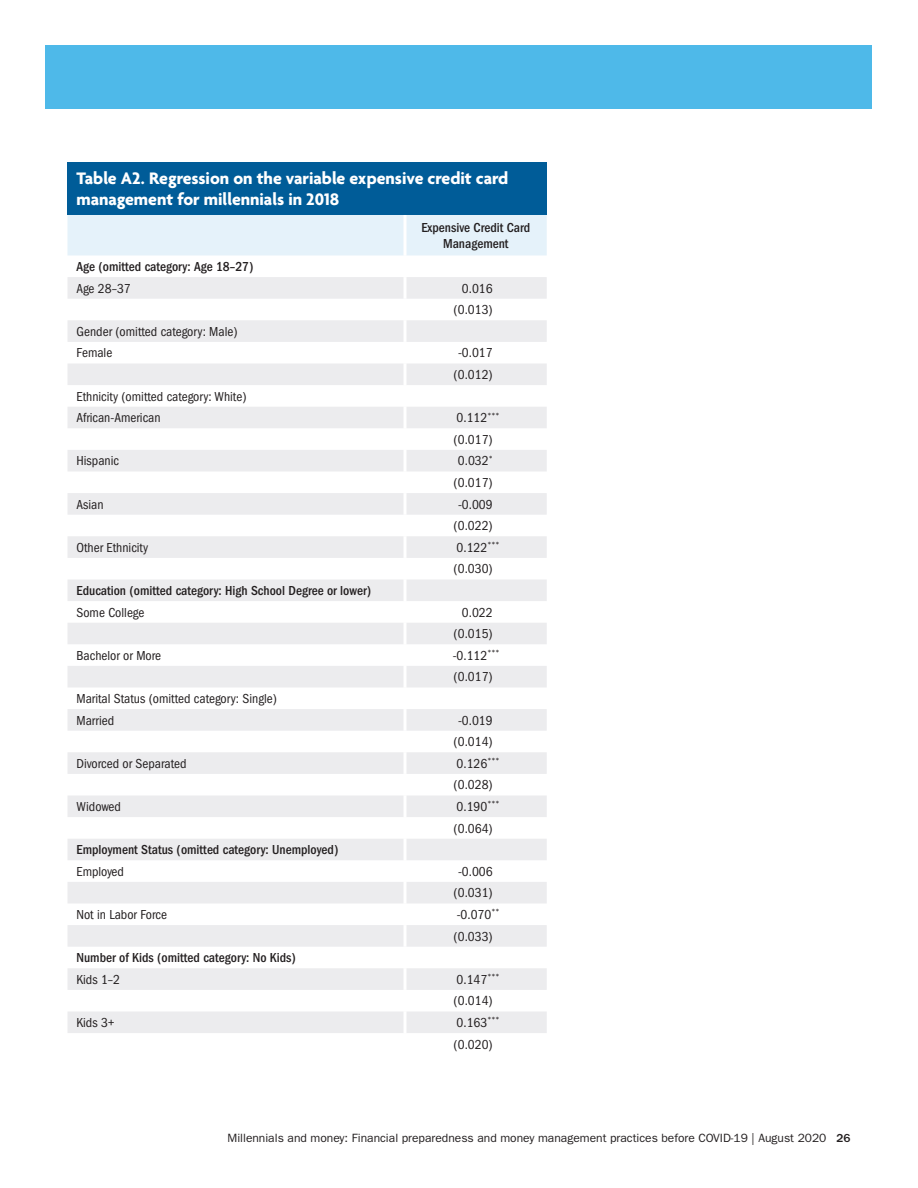
<style>
.page{position:relative;width:918px;height:1188px;background:#fff}
.page>*{position:absolute;margin:0;border:0;box-sizing:border-box;transform-origin:0 0}
._12B_Table_Header_Re{font:700 18px/21px "Agenda";color:#fff}
._12D_Table_Body__FGC{font:condensed 13.5px "ITC Franklin Gothic Std";color:#231f20}
._12D_Table_Body__FGC-2{font:500 condensed 13.5px "ITC Franklin Gothic Std";color:#231f20}
._12C_Table_Section_C{font:500 condensed 13.5px/16.5px "ITC Franklin Gothic Std";color:#231f20;text-align:center}
.t1{font:12px "ITC Franklin Gothic Std";color:#231f20}
.s1{font-weight:500}
</style>
<div class="page">
<div style="left:46px;top:46px;width:826px;height:63px;background:#4eb9e9"></div>
<div style="left:68px;top:162px;width:479px;height:53px;background:#005c98"></div>
<div style="left:68px;top:215px;width:479px;height:40px;background:#e5f2fa"></div>
<svg style="left:68px;top:277px;width:479px;height:756px;fill:#ededef"></svg>
<hr style="left:404px;top:215px;width:2px;height:40px;background:#fff">
<hr style="left:404px;top:277px;width:2px;height:22px;background:#fff">
<hr style="left:404px;top:299px;width:2px;height:21px;background:#fff">
<hr style="left:404px;top:320px;width:2px;height:22px;background:#fff">
<hr style="left:404px;top:342px;width:2px;height:21px;background:#fff">
<hr style="left:404px;top:363px;width:2px;height:22px;background:#fff">
<hr style="left:404px;top:385px;width:2px;height:22px;background:#fff">
<hr style="left:404px;top:407px;width:2px;height:21px;background:#fff">
<hr style="left:404px;top:428px;width:2px;height:22px;background:#fff">
<hr style="left:404px;top:450px;width:2px;height:21px;background:#fff">
<hr style="left:404px;top:471px;width:2px;height:22px;background:#fff">
<hr style="left:404px;top:493px;width:2px;height:22px;background:#fff">
<hr style="left:404px;top:515px;width:2px;height:21px;background:#fff">
<hr style="left:404px;top:536px;width:2px;height:22px;background:#fff">
<hr style="left:404px;top:558px;width:2px;height:21px;background:#fff">
<hr style="left:404px;top:579px;width:2px;height:22px;background:#fff">
<hr style="left:404px;top:601px;width:2px;height:22px;background:#fff">
<hr style="left:404px;top:623px;width:2px;height:21px;background:#fff">
<hr style="left:404px;top:644px;width:2px;height:22px;background:#fff">
<hr style="left:404px;top:666px;width:2px;height:21px;background:#fff">
<hr style="left:404px;top:687px;width:2px;height:22px;background:#fff">
<hr style="left:404px;top:709px;width:2px;height:22px;background:#fff">
<hr style="left:404px;top:731px;width:2px;height:21px;background:#fff">
<hr style="left:404px;top:752px;width:2px;height:22px;background:#fff">
<hr style="left:404px;top:774px;width:2px;height:21px;background:#fff">
<hr style="left:404px;top:795px;width:2px;height:22px;background:#fff">
<hr style="left:404px;top:817px;width:2px;height:22px;background:#fff">
<hr style="left:404px;top:839px;width:2px;height:21px;background:#fff">
<hr style="left:404px;top:860px;width:2px;height:22px;background:#fff">
<hr style="left:404px;top:882px;width:2px;height:21px;background:#fff">
<hr style="left:404px;top:903px;width:2px;height:22px;background:#fff">
<hr style="left:404px;top:925px;width:2px;height:22px;background:#fff">
<hr style="left:404px;top:947px;width:2px;height:21px;background:#fff">
<hr style="left:404px;top:968px;width:2px;height:22px;background:#fff">
<hr style="left:404px;top:990px;width:2px;height:21px;background:#fff">
<hr style="left:404px;top:1011px;width:2px;height:22px;background:#fff">
<p class="_12B_Table_Header_Re" style="left:76px;top:169px;width:433px">Table A2. Regression on the variable expensive credit card management for millennials in 2018</p>
<p class="_12C_Table_Section_C" style="left:421px;top:219px;width:110px">Expensive Credit Card<br>Management</p>
<p class="_12D_Table_Body__FGC-2" style="left:76px;top:259px;width:179px">Age (omitted category: Age 18–27)</p>
<p class="_12D_Table_Body__FGC" style="left:76px;top:280px;width:56px">Age 28–37</p>
<p class="_12D_Table_Body__FGC" style="left:462px;top:280px;width:32px">0.016</p>
<p class="_12D_Table_Body__FGC" style="left:454px;top:302px;width:41px">(0.013)</p>
<p class="_12D_Table_Body__FGC" style="left:76px;top:324px;width:163px">Gender (omitted category: Male)</p>
<p class="_12D_Table_Body__FGC" style="left:76px;top:345px;width:37px">Female</p>
<p class="_12D_Table_Body__FGC" style="left:458px;top:345px;width:36px">-0.017</p>
<p class="_12D_Table_Body__FGC" style="left:454px;top:367px;width:41px">(0.012)</p>
<p class="_12D_Table_Body__FGC" style="left:76px;top:388px;width:172px">Ethnicity (omitted category: White)</p>
<p class="_12D_Table_Body__FGC" style="left:76px;top:410px;width:86px">African-American</p>
<p class="_12D_Table_Body__FGC" style="left:457px;top:410px;width:44px">0.112<sup>***</sup></p>
<p class="_12D_Table_Body__FGC" style="left:454px;top:432px;width:41px">(0.017)</p>
<p class="_12D_Table_Body__FGC" style="left:76px;top:453px;width:44px">Hispanic</p>
<p class="_12D_Table_Body__FGC" style="left:458px;top:453px;width:36px">0.032<sup>*</sup></p>
<p class="_12D_Table_Body__FGC" style="left:454px;top:475px;width:41px">(0.017)</p>
<p class="_12D_Table_Body__FGC" style="left:76px;top:496px;width:29px">Asian</p>
<p class="_12D_Table_Body__FGC" style="left:458px;top:496px;width:36px">-0.009</p>
<p class="_12D_Table_Body__FGC" style="left:454px;top:518px;width:41px">(0.022)</p>
<p class="_12D_Table_Body__FGC" style="left:76px;top:540px;width:73px">Other Ethnicity</p>
<p class="_12D_Table_Body__FGC" style="left:457px;top:540px;width:44px">0.122<sup>***</sup></p>
<p class="_12D_Table_Body__FGC" style="left:454px;top:561px;width:41px">(0.030)</p>
<p class="_12D_Table_Body__FGC-2" style="left:76px;top:583px;width:296px">Education (omitted category: High School Degree or lower)</p>
<p class="_12D_Table_Body__FGC" style="left:76px;top:604px;width:69px">Some College</p>
<p class="_12D_Table_Body__FGC" style="left:462px;top:604px;width:32px">0.022</p>
<p class="_12D_Table_Body__FGC" style="left:454px;top:626px;width:41px">(0.015)</p>
<p class="_12D_Table_Body__FGC" style="left:76px;top:648px;width:86px">Bachelor or More</p>
<p class="_12D_Table_Body__FGC" style="left:453px;top:648px;width:48px">-0.112<sup>***</sup></p>
<p class="_12D_Table_Body__FGC" style="left:454px;top:669px;width:41px">(0.017)</p>
<p class="_12D_Table_Body__FGC" style="left:76px;top:691px;width:202px">Marital Status (omitted category: Single)</p>
<p class="_12D_Table_Body__FGC" style="left:76px;top:712px;width:39px">Married</p>
<p class="_12D_Table_Body__FGC" style="left:458px;top:712px;width:36px">-0.019</p>
<p class="_12D_Table_Body__FGC" style="left:454px;top:734px;width:41px">(0.014)</p>
<p class="_12D_Table_Body__FGC" style="left:76px;top:756px;width:112px">Divorced or Separated</p>
<p class="_12D_Table_Body__FGC" style="left:457px;top:756px;width:44px">0.126<sup>***</sup></p>
<p class="_12D_Table_Body__FGC" style="left:454px;top:777px;width:41px">(0.028)</p>
<p class="_12D_Table_Body__FGC" style="left:76px;top:799px;width:46px">Widowed</p>
<p class="_12D_Table_Body__FGC" style="left:457px;top:799px;width:44px">0.190<sup>***</sup></p>
<p class="_12D_Table_Body__FGC" style="left:454px;top:820px;width:41px">(0.064)</p>
<p class="_12D_Table_Body__FGC-2" style="left:76px;top:842px;width:263px">Employment Status (omitted category: Unemployed)</p>
<p class="_12D_Table_Body__FGC" style="left:76px;top:864px;width:49px">Employed</p>
<p class="_12D_Table_Body__FGC" style="left:458px;top:864px;width:36px">-0.006</p>
<p class="_12D_Table_Body__FGC" style="left:454px;top:885px;width:41px">(0.031)</p>
<p class="_12D_Table_Body__FGC" style="left:76px;top:907px;width:92px">Not in Labor Force</p>
<p class="_12D_Table_Body__FGC" style="left:457px;top:907px;width:44px">-0.070<sup>**</sup></p>
<p class="_12D_Table_Body__FGC" style="left:454px;top:928px;width:41px">(0.033)</p>
<p class="_12D_Table_Body__FGC-2" style="left:76px;top:950px;width:221px">Number of Kids (omitted category: No Kids)</p>
<p class="_12D_Table_Body__FGC" style="left:76px;top:972px;width:45px">Kids 1–2</p>
<p class="_12D_Table_Body__FGC" style="left:457px;top:972px;width:44px">0.147<sup>***</sup></p>
<p class="_12D_Table_Body__FGC" style="left:454px;top:993px;width:41px">(0.014)</p>
<p class="_12D_Table_Body__FGC" style="left:76px;top:1015px;width:40px">Kids 3+</p>
<p class="_12D_Table_Body__FGC" style="left:457px;top:1015px;width:44px">0.163<sup>***</sup></p>
<p class="_12D_Table_Body__FGC" style="left:454px;top:1036px;width:41px">(0.020)</p>
<p class="t1" style="left:228px;top:1131px;width:624px">Millennials and money: Financial preparedness and money management practices before COVID-19 | August 2020 <span class="s1">26</span></p>
</div>
